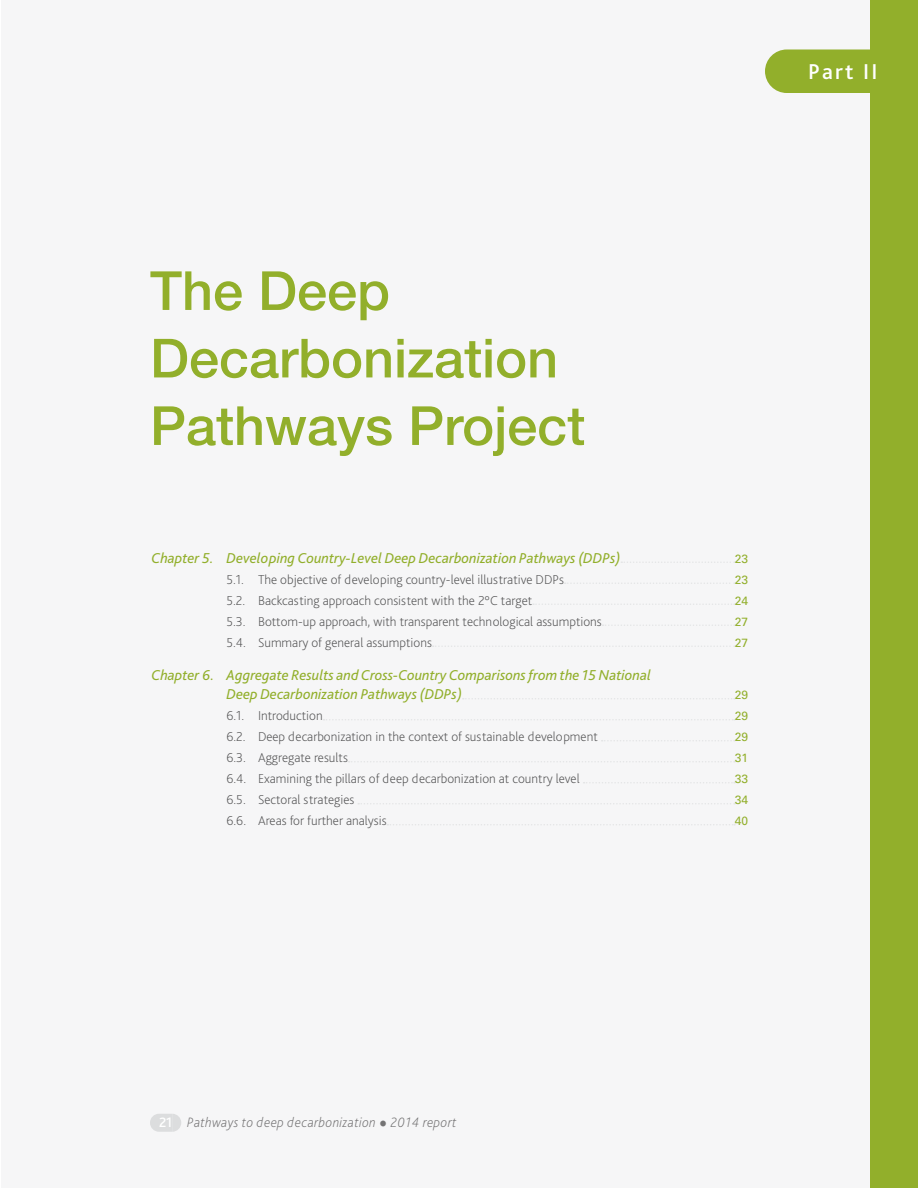
<style>
.page{position:relative;width:918px;height:1188px;background:#fff}
.page>*{position:absolute;margin:0;border:0;box-sizing:border-box;transform-origin:0 0}
._01_DDPP_TT_Part{font:500 54px/67.5px "Helvetica Neue LT Pro";color:#92af2b}
.xx_DDPP_country_code{font:500 22.5px "Bliss Pro";letter-spacing:.1em;color:#fff}
.t1{font:italic 15px/19.5px "Bliss Pro";color:#92af2b}
.t2{font:italic 200 14.25px "Bliss Pro";letter-spacing:.025em;color:#747374}
.t3{font:200 13.5px "Bliss Pro";color:#535354}
.t4{font:12px "Univers LT Std";color:#92af2b}
.s1{font-weight:500;font-style:normal;color:#fff}
</style>
<div class="page">
<div style="left:2px;top:0;width:916px;height:1188px;background:#f6f6f7"></div>
<div style="left:159px;top:1114px;width:13px;height:18px;background:#dcddde"></div>
<svg style="left:150px;top:1114px;width:9px;height:18px"></svg>
<svg style="left:172px;top:1114px;width:9px;height:18px"></svg>
<div style="left:870px;top:0;width:48px;height:1188px;background:#92af2b"></div>
<div style="left:765px;top:50px;width:105px;height:43px;background:#92af2b"></div>
<svg style="left:621px;top:562px;width:114px;height:1px"></svg>
<svg style="left:565px;top:583px;width:170px;height:1px"></svg>
<svg style="left:533px;top:604px;width:202px;height:1px"></svg>
<svg style="left:603px;top:625px;width:132px;height:1px"></svg>
<svg style="left:433px;top:646px;width:302px;height:1px"></svg>
<svg style="left:463px;top:698px;width:272px;height:1px"></svg>
<svg style="left:324px;top:719px;width:411px;height:1px"></svg>
<svg style="left:602px;top:740px;width:133px;height:1px"></svg>
<svg style="left:349px;top:761px;width:386px;height:1px"></svg>
<svg style="left:584px;top:782px;width:151px;height:1px"></svg>
<svg style="left:358px;top:803px;width:377px;height:1px"></svg>
<svg style="left:387px;top:824px;width:348px;height:1px"></svg>
<p class="xx_DDPP_country_code" style="left:808px;top:58px;width:71px">Part II</p>
<p class="_01_DDPP_TT_Part" style="left:150px;top:256px;width:437px">The Deep<br>Decarbonization<br>Pathways Project</p>
<p class="t1" style="left:152px;top:548px;width:471px">Chapter 5. Developing Country-Level Deep Decarbonization Pathways (DDPs)</p>
<p class="t4" style="left:735px;top:552px;width:15px">23</p>
<p class="t3" style="left:226px;top:571px;width:339px">5.1. The objective of developing country-level illustrative DDPs</p>
<p class="t4" style="left:735px;top:573px;width:15px">23</p>
<p class="t3" style="left:226px;top:592px;width:307px">5.2. Backcasting approach consistent with the 2°C target</p>
<p class="t4" style="left:735px;top:594px;width:15px">24</p>
<p class="t3" style="left:226px;top:613px;width:377px">5.3. Bottom-up approach, with transparent technological assumptions</p>
<p class="t4" style="left:735px;top:615px;width:15px">27</p>
<p class="t3" style="left:226px;top:634px;width:207px">5.4. Summary of general assumptions</p>
<p class="t4" style="left:735px;top:636px;width:15px">27</p>
<p class="t1" style="left:226px;top:665px;width:426px;text-indent:-75px">Chapter 6. Aggregate Results and Cross-Country Comparisons from the 15 National<br>Deep Decarbonization Pathways (DDPs)</p>
<p class="t4" style="left:735px;top:688px;width:15px">29</p>
<p class="t3" style="left:226px;top:708px;width:98px">6.1. Introduction</p>
<p class="t4" style="left:735px;top:709px;width:15px">29</p>
<p class="t3" style="left:226px;top:729px;width:373px">6.2. Deep decarbonization in the context of sustainable development</p>
<p class="t4" style="left:735px;top:730px;width:15px">29</p>
<p class="t3" style="left:226px;top:750px;width:123px">6.3. Aggregate results</p>
<p class="t4" style="left:735px;top:751px;width:15px">31</p>
<p class="t3" style="left:226px;top:771px;width:355px">6.4. Examining the pillars of deep decarbonization at country level</p>
<p class="t4" style="left:735px;top:772px;width:15px">33</p>
<p class="t3" style="left:226px;top:792px;width:129px">6.5. Sectoral strategies</p>
<p class="t4" style="left:735px;top:793px;width:15px">34</p>
<p class="t3" style="left:226px;top:813px;width:162px">6.6. Areas for further analysis</p>
<p class="t4" style="left:735px;top:814px;width:15px">40</p>
<p class="t2" style="left:159px;top:1114px;width:299px"><span class="s1">21</span> Pathways to deep decarbonization 2014 report</p>
</div>
